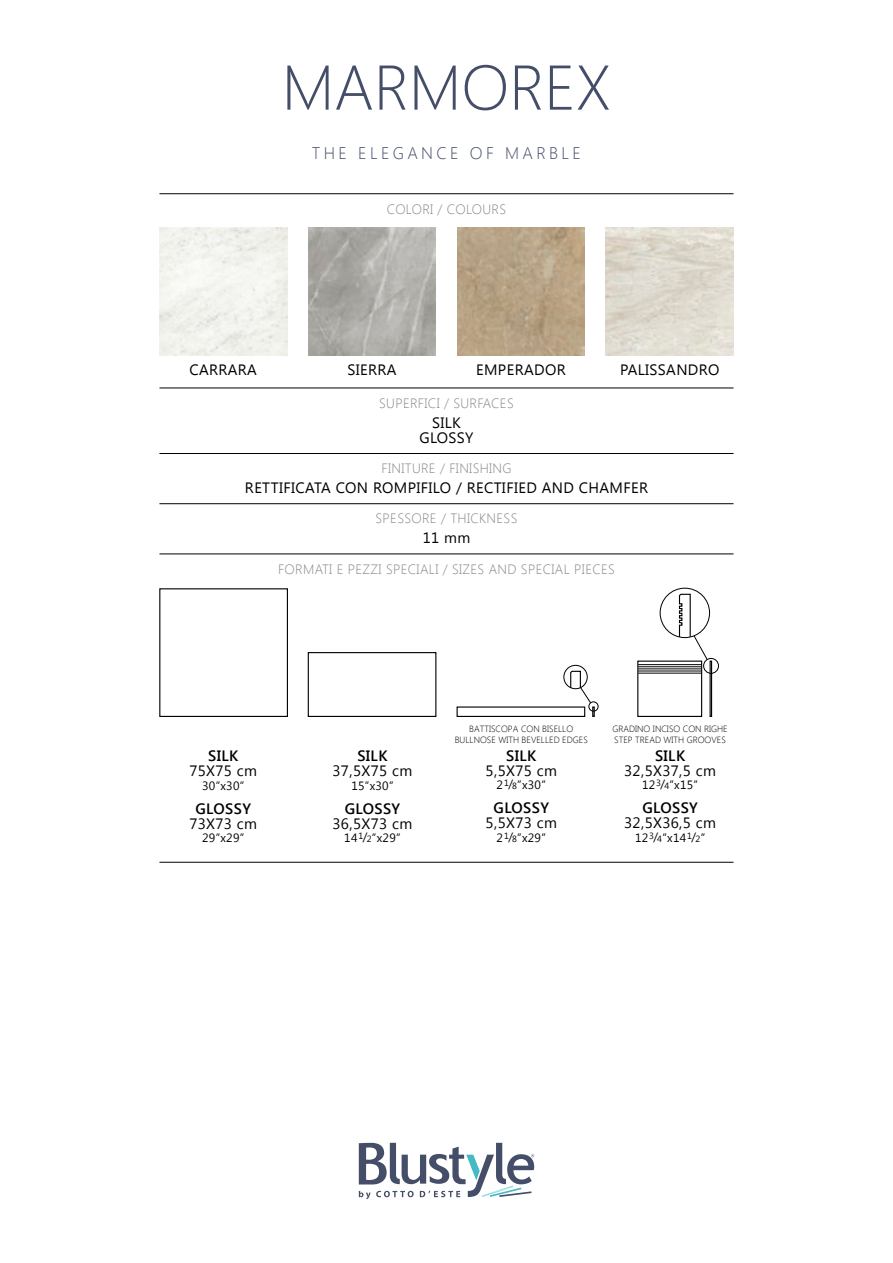
<style>
.page{position:relative;width:893px;height:1263px;background:#fff}
.page>*{position:absolute;margin:0;border:0;box-sizing:border-box;transform-origin:0 0}
.t1{font:300 63px "Segoe UI";color:#454e68}
.t2{font:300 16.8px "Segoe UI";letter-spacing:.2em;color:#454e68}
.t3{font:15px/15px "Segoe UI";letter-spacing:.025em;color:#000;text-align:center}
.t4{font:600 15px "Segoe UI";letter-spacing:.025em;color:#000}
.t5{font:300 13.5px "Segoe UI";letter-spacing:.025em;color:#868686}
.t6{font:12px "Segoe UI";letter-spacing:.025em;color:#000}
.t7{font:300 9px/10.5px "Segoe UI";color:#000;text-align:center}
.s1{font-size:9px}
</style>
<div class="page">
<div style="left:159px;top:588px;width:129px;height:129px;border:1px solid #000"></div>
<div style="left:308px;top:652px;width:128px;height:65px;border:1px solid #000"></div>
<div style="left:457px;top:706px;width:128px;height:11px;border:1px solid #000"></div>
<hr style="left:159px;top:388px;width:574px;height:1px;background:#000">
<hr style="left:159px;top:193px;width:574px;height:1px;background:#000">
<hr style="left:159px;top:862px;width:574px;height:1px;background:#000">
<hr style="left:159px;top:453px;width:574px;height:1px;background:#000">
<hr style="left:159px;top:503px;width:574px;height:1px;background:#000">
<hr style="left:159px;top:554px;width:574px;height:1px;background:#000">
<div style="left:637px;top:660px;width:65px;height:57px;border:1px solid #000"></div>
<div style="left:710px;top:660px;width:2px;height:57px;border:1px solid #000"></div>
<hr style="left:638px;top:664px;width:63px;height:1px;background:#000">
<hr style="left:638px;top:666px;width:63px;height:1px;background:#000">
<hr style="left:638px;top:668px;width:63px;height:1px;background:#000">
<hr style="left:638px;top:671px;width:63px;height:1px;background:#000">
<hr style="left:638px;top:673px;width:63px;height:1px;background:#000">
<div style="left:660px;top:588px;width:50px;height:50px;border:1px solid #000;border-radius:50%"></div>
<div style="left:703px;top:658px;width:16px;height:15px;border:1px solid #000;border-radius:50%"></div>
<svg style="left:678px;top:593px;width:30px;height:67px"></svg>
<div style="left:589px;top:702px;width:9px;height:9px;border:1px solid #000;border-radius:50%"></div>
<svg style="left:570px;top:670px;width:25px;height:47px"></svg>
<div style="left:564px;top:665px;width:23px;height:24px;border:1px solid #000;border-radius:50%"></div>
<img style="left:308px;top:228px;width:128px;height:127px">
<img style="left:457px;top:228px;width:128px;height:127px">
<svg style="left:359px;top:1143px;width:175px;height:56px"></svg>
<h1 class="t1" style="left:282px;top:44px;width:331px">MARMOREX</h1>
<p class="t2" style="left:312px;top:141px;width:270px">THE ELEGANCE OF MARBLE</p>
<p class="t5" style="left:387px;top:200px;width:121px">COLORI / COLOURS</p>
<p class="t3" style="left:189px;top:361px;width:69px">CARRARA</p>
<p class="t3" style="left:348px;top:361px;width:51px">SIERRA</p>
<p class="t3" style="left:476px;top:361px;width:91px">EMPERADOR</p>
<p class="t3" style="left:620px;top:361px;width:101px">PALISSANDRO</p>
<p class="t5" style="left:379px;top:394px;width:136px">SUPERFICI / SURFACES</p>
<p class="t3" style="left:419px;top:414px;width:56px">SILK<br>GLOSSY</p>
<p class="t3" style="left:245px;top:480px;width:404px">RETTIFICATA CON ROMPIFILO / RECTIFIED AND CHAMFER</p>
<p class="t3" style="left:423px;top:530px;width:49px">11 mm</p>
<p class="t5" style="left:381px;top:459px;width:132px">FINITURE / FINISHING</p>
<p class="t5" style="left:376px;top:509px;width:143px">SPESSORE / THICKNESS</p>
<p class="t5" style="left:278px;top:560px;width:338px">FORMATI E PEZZI SPECIALI / SIZES AND SPECIAL PIECES</p>
<p class="t4" style="left:208px;top:745px;width:32px">SILK</p>
<p class="t3" style="left:189px;top:762px;width:69px">75X75 cm</p>
<p class="t6" style="left:202px;top:777px;width:44px">30”x30”</p>
<p class="t4" style="left:195px;top:798px;width:57px">GLOSSY</p>
<p class="t3" style="left:189px;top:815px;width:69px">73X73 cm</p>
<p class="t6" style="left:202px;top:829px;width:44px">29”x29”</p>
<p class="t4" style="left:357px;top:745px;width:32px">SILK</p>
<p class="t3" style="left:332px;top:762px;width:81px">37,5X75 cm</p>
<p class="t6" style="left:351px;top:777px;width:44px">15”x30”</p>
<p class="t4" style="left:345px;top:798px;width:57px">GLOSSY</p>
<p class="t3" style="left:332px;top:815px;width:81px">36,5X73 cm</p>
<p class="t6" style="left:344px;top:829px;width:58px">14<sup>1</sup>/<span class="s1">2</span>”x29”</p>
<p class="t7" style="left:455px;top:723px;width:135px">BATTISCOPA CON BISELLO<br>BULLNOSE WITH BEVELLED EDGES</p>
<p class="t4" style="left:506px;top:745px;width:32px">SILK</p>
<p class="t3" style="left:486px;top:762px;width:73px">5,5X75 cm</p>
<p class="t6" style="left:497px;top:777px;width:51px">2<sup>1</sup>/<span class="s1">8</span>”x30”</p>
<p class="t4" style="left:493px;top:797px;width:57px">GLOSSY</p>
<p class="t3" style="left:486px;top:815px;width:73px">5,5X73 cm</p>
<p class="t6" style="left:497px;top:829px;width:51px">2<sup>1</sup>/<span class="s1">8</span>”x29”</p>
<p class="t7" style="left:612px;top:723px;width:117px;text-align:left">GRADINO INCISO CON RIGHE<br>STEP TREAD WITH GROOVES</p>
<p class="t4" style="left:655px;top:745px;width:32px">SILK</p>
<p class="t3" style="left:624px;top:762px;width:93px">32,5X37,5 cm</p>
<p class="t6" style="left:642px;top:777px;width:58px">12<sup>3</sup>/<span class="s1">4</span>”x15”</p>
<p class="t4" style="left:642px;top:797px;width:57px">GLOSSY</p>
<p class="t3" style="left:624px;top:815px;width:93px">32,5X36,5 cm</p>
<p class="t6" style="left:635px;top:829px;width:72px">12<sup>3</sup>/<span class="s1">4</span>”x14<sup>1</sup>/<span class="s1">2</span>”</p>
</div>
